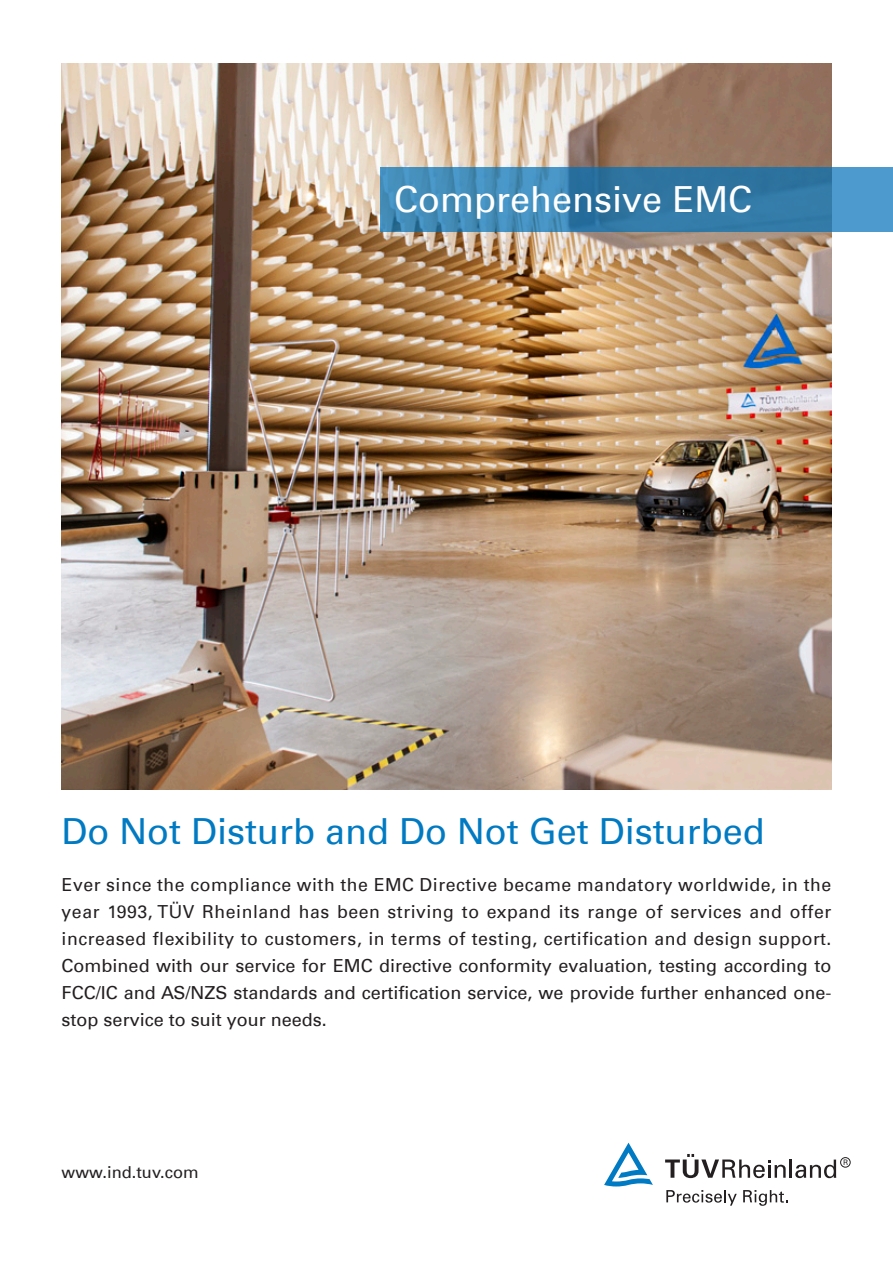
<style>
.page{position:relative;width:893px;height:1263px;background:#fff}
.page>*{position:absolute;margin:0;border:0;box-sizing:border-box;transform-origin:0 0}
.t1{font:36px "Univers Com 55 Roman";color:#007ac2}
.t2{font:36px "Univers Com 55 Roman";color:#fff}
.t3{font:18px/27px "Univers Com 55 Roman";color:#231f20;text-align:justify}
.t4{font:16.5px "Univers Com 55 Roman";color:#231f20}
</style>
<div class="page">
<img style="left:62px;top:64px;width:769px;height:726px">
<svg style="left:666px;top:1190px;width:71px;height:16px"></svg>
<svg style="left:743px;top:1190px;width:45px;height:16px"></svg>
<svg style="left:665px;top:1154px;width:171px;height:24px"></svg>
<div style="left:840px;top:1157px;width:10px;height:10px;border:1px solid #231f20;border-radius:50%"></div>
<svg style="left:844px;top:1159px;width:4px;height:6px"></svg>
<svg style="left:604px;top:1143px;width:49px;height:43px"></svg>
<svg style="left:381px;top:167px;width:512px;height:65px;background:#3a83b0"></svg>
<p class="t2" style="left:394px;top:178px;width:359px">Comprehensive EMC</p>
<p class="t1" style="left:62px;top:810px;width:705px">Do Not Disturb and Do Not Get Disturbed</p>
<p class="t3" style="left:62px;top:871px;width:771px">Ever since the compliance with the EMC Directive became mandatory worldwide, in the year 1993, TÜV Rheinland has been striving to expand its range of services and offer increased flexibility to customers, in terms of testing, certification and design support.<br>Combined with our service for EMC directive conformity evaluation, testing according to FCC/IC and AS/NZS standards and certification service, we provide further enhanced one&shy;stop service to suit your needs.</p>
<p class="t4" style="left:62px;top:1162px;width:139px">www.ind.tuv.com</p>
</div>
